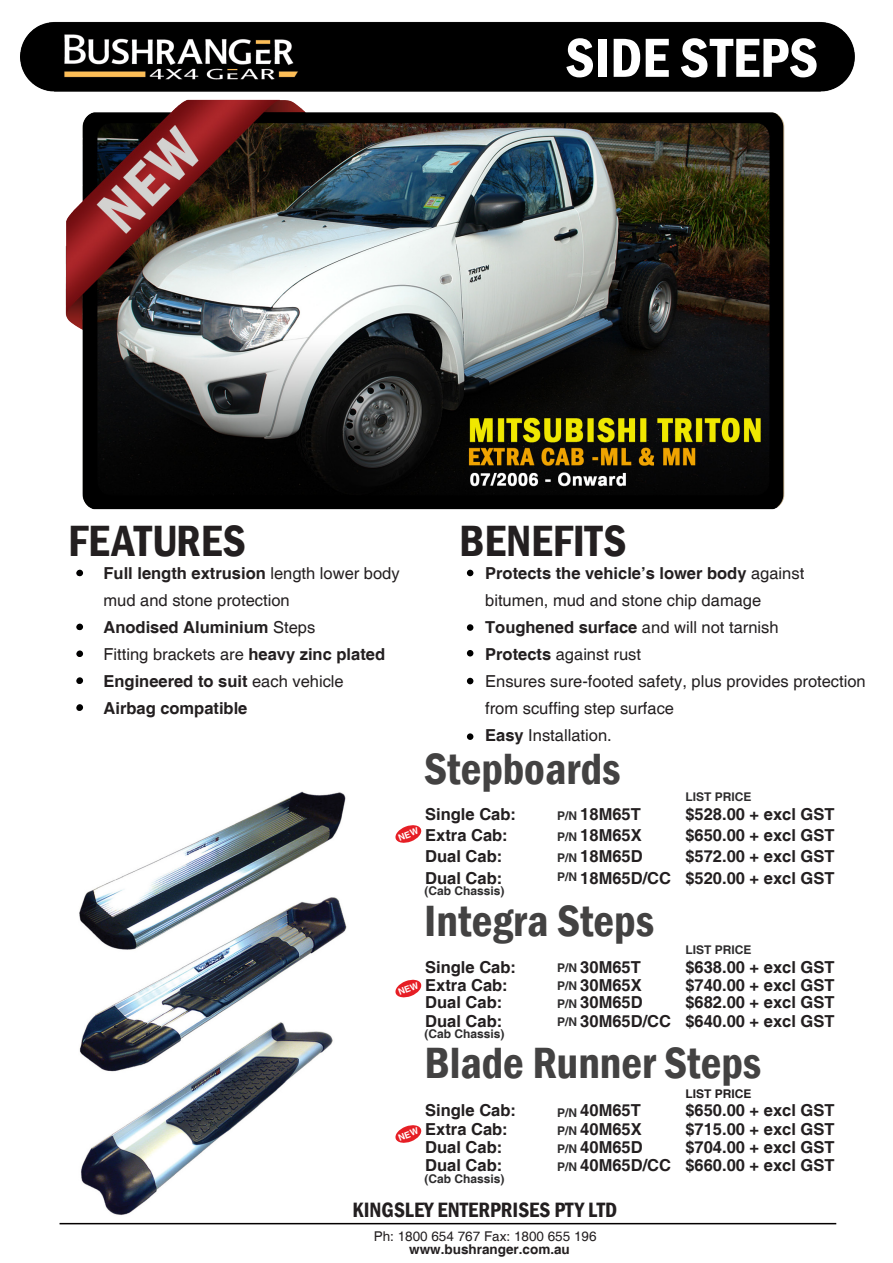
<style>
.page{position:relative;width:893px;height:1263px;background:#fff}
.page>*{position:absolute;margin:0;border:0;box-sizing:border-box;transform-origin:0 0}
.t1{font:600 condensed 57px "Franklin Gothic";color:#fff}
.t2{font:600 condensed 45px "Franklin Gothic";color:#434242}
.t3{font:600 condensed 45px "Franklin Gothic";color:#231f20}
.t4{font:600 condensed 21.3px "Franklin Gothic";color:#231f20}
.t5{font:700 16.5px "Helvetica";color:#231f20}
.t6{font:16.5px/27px "Helvetica";color:#231f20}
.t7{font:13.5px "Helvetica";color:#231f20}
.t8{font:700 13.5px "Helvetica";color:#231f20}
.t9{font:700 12px "Helvetica";color:#2e2d2e}
.t10{font:700 12px "Helvetica";color:#231f20}
.s1{font-weight:700}
.s2{font-weight:400}
</style>
<div class="page">
<img style="left:20px;top:21px;width:835px;height:71px">
<img style="left:65px;top:99px;width:720px;height:411px">
<svg style="left:77px;top:570px;width:6px;height:6px"></svg>
<svg style="left:77px;top:624px;width:6px;height:6px"></svg>
<div style="left:77px;top:650px;width:6px;height:7px;background:#000;border-radius:50%"></div>
<div style="left:77px;top:677px;width:6px;height:7px;background:#000;border-radius:50%"></div>
<div style="left:77px;top:704px;width:6px;height:7px;background:#000;border-radius:50%"></div>
<svg style="left:467px;top:570px;width:6px;height:6px"></svg>
<div style="left:467px;top:624px;width:6px;height:7px;background:#000;border-radius:50%"></div>
<svg style="left:467px;top:650px;width:6px;height:6px"></svg>
<svg style="left:467px;top:678px;width:6px;height:6px"></svg>
<div style="left:467px;top:733px;width:6px;height:7px;background:#000;border-radius:50%"></div>
<img style="left:65px;top:791px;width:288px;height:432px">
<hr style="left:60px;top:1223px;width:776px;height:1px;background:#040000">
<svg style="left:395px;top:825px;width:27px;height:18px"></svg>
<svg style="left:395px;top:979px;width:27px;height:19px"></svg>
<svg style="left:395px;top:1125px;width:27px;height:18px"></svg>
<p class="t1" style="left:565px;top:20px;width:254px">SIDE STEPS</p>
<p class="t3" style="left:68px;top:510px;width:179px">FEATURES</p>
<p class="t3" style="left:459px;top:510px;width:169px">BENEFITS</p>
<p class="t6" style="left:104px;top:560px;width:298px;text-indent:-27px"><span class="s1">• Full length extrusion</span> length lower body mud and stone protection</p>
<p class="t5" style="left:77px;top:617px;width:240px">• Anodised Aluminium <span class="s2">Steps</span></p>
<p class="t6" style="left:77px;top:641px;width:310px">• Fitting brackets are <span class="s1">heavy zinc plated</span></p>
<p class="t5" style="left:77px;top:671px;width:269px">• Engineered to suit <span class="s2">each vehicle</span></p>
<p class="t5" style="left:77px;top:698px;width:172px">• Airbag compatible</p>
<p class="t6" style="left:485px;top:560px;width:321px;text-indent:-27px"><span class="s1">• Protects the vehicle’s lower body</span> against bitumen, mud and stone chip damage</p>
<p class="t5" style="left:458px;top:617px;width:322px">• Toughened surface <span class="s2">and will not tarnish</span></p>
<p class="t6" style="left:458px;top:641px;width:184px"><span class="s1">• Protects</span> against rust</p>
<p class="t6" style="left:485px;top:668px;width:382px;text-indent:-27px">• Ensures sure-footed safety, plus provides protection from scuffing step surface</p>
<p class="t6" style="left:458px;top:722px;width:155px"><span class="s1">• Easy</span> Installation.</p>
<p class="t2" style="left:424px;top:739px;width:198px">Stepboards</p>
<p class="t9" style="left:685px;top:789px;width:68px">LIST PRICE</p>
<p class="t5" style="left:425px;top:804px;width:92px">Single Cab:</p>
<p class="t5" style="left:425px;top:825px;width:84px">Extra Cab:</p>
<p class="t5" style="left:425px;top:846px;width:79px">Dual Cab:</p>
<p class="t5" style="left:425px;top:868px;width:79px">Dual Cab:</p>
<p class="t9" style="left:425px;top:884px;width:82px">(Cab Chassis)</p>
<p class="t5" style="left:580px;top:804px;width:62px">18M65T</p>
<p class="t5" style="left:580px;top:825px;width:63px">18M65X</p>
<p class="t5" style="left:580px;top:846px;width:64px">18M65D</p>
<p class="t5" style="left:580px;top:868px;width:92px">18M65D/CC</p>
<p class="t9" style="left:557px;top:808px;width:22px">P/N</p>
<p class="t9" style="left:557px;top:829px;width:22px">P/N</p>
<p class="t9" style="left:557px;top:850px;width:22px">P/N</p>
<p class="t9" style="left:557px;top:869px;width:22px">P/N</p>
<p class="t2" style="left:424px;top:891px;width:231px">Integra Steps</p>
<p class="t5" style="left:425px;top:957px;width:92px">Single Cab:</p>
<p class="t5" style="left:425px;top:975px;width:84px">Extra Cab:</p>
<p class="t5" style="left:425px;top:992px;width:79px">Dual Cab:</p>
<p class="t5" style="left:425px;top:1011px;width:79px">Dual Cab:</p>
<p class="t9" style="left:425px;top:1027px;width:82px">(Cab Chassis)</p>
<p class="t5" style="left:580px;top:957px;width:62px">30M65T</p>
<p class="t5" style="left:580px;top:975px;width:63px">30M65X</p>
<p class="t5" style="left:580px;top:992px;width:64px">30M65D</p>
<p class="t5" style="left:580px;top:1011px;width:92px">30M65D/CC</p>
<p class="t9" style="left:557px;top:961px;width:22px">P/N</p>
<p class="t9" style="left:557px;top:979px;width:22px">P/N</p>
<p class="t9" style="left:557px;top:996px;width:22px">P/N</p>
<p class="t9" style="left:557px;top:1015px;width:22px">P/N</p>
<p class="t5" style="left:685px;top:804px;width:151px">$528.00 + excl GST</p>
<p class="t5" style="left:685px;top:825px;width:151px">$650.00 + excl GST</p>
<p class="t5" style="left:685px;top:846px;width:151px">$572.00 + excl GST</p>
<p class="t5" style="left:685px;top:868px;width:151px">$520.00 + excl GST</p>
<p class="t9" style="left:685px;top:942px;width:68px">LIST PRICE</p>
<p class="t5" style="left:685px;top:957px;width:151px">$638.00 + excl GST</p>
<p class="t5" style="left:685px;top:975px;width:151px">$740.00 + excl GST</p>
<p class="t5" style="left:685px;top:992px;width:151px">$682.00 + excl GST</p>
<p class="t5" style="left:685px;top:1011px;width:151px">$640.00 + excl GST</p>
<p class="t2" style="left:424px;top:1032px;width:338px">Blade Runner Steps</p>
<p class="t10" style="left:685px;top:1087px;width:68px">LIST PRICE</p>
<p class="t5" style="left:425px;top:1100px;width:92px">Single Cab:</p>
<p class="t5" style="left:425px;top:1119px;width:84px">Extra Cab:</p>
<p class="t5" style="left:425px;top:1137px;width:79px">Dual Cab:</p>
<p class="t5" style="left:425px;top:1155px;width:79px">Dual Cab:</p>
<p class="t4" style="left:353px;top:1196px;width:266px">KINGSLEY ENTERPRISES PTY LTD</p>
<p class="t7" style="left:374px;top:1228px;width:224px">Ph: 1800 654 767 Fax: 1800 655 196</p>
<p class="t8" style="left:409px;top:1241px;width:162px">www.bushranger.com.au</p>
<p class="t5" style="left:580px;top:1100px;width:62px">40M65T</p>
<p class="t5" style="left:580px;top:1119px;width:63px">40M65X</p>
<p class="t5" style="left:580px;top:1137px;width:64px">40M65D</p>
<p class="t5" style="left:580px;top:1155px;width:92px">40M65D/CC</p>
<p class="t9" style="left:557px;top:1105px;width:22px">P/N</p>
<p class="t9" style="left:557px;top:1123px;width:22px">P/N</p>
<p class="t9" style="left:557px;top:1141px;width:22px">P/N</p>
<p class="t9" style="left:557px;top:1159px;width:22px">P/N</p>
<p class="t9" style="left:425px;top:1171px;width:82px">(Cab Chassis)</p>
<p class="t5" style="left:685px;top:1100px;width:151px">$650.00 + excl GST</p>
<p class="t5" style="left:685px;top:1119px;width:151px">$715.00 + excl GST</p>
<p class="t5" style="left:685px;top:1137px;width:151px">$704.00 + excl GST</p>
<p class="t5" style="left:685px;top:1155px;width:151px">$660.00 + excl GST</p>
</div>
